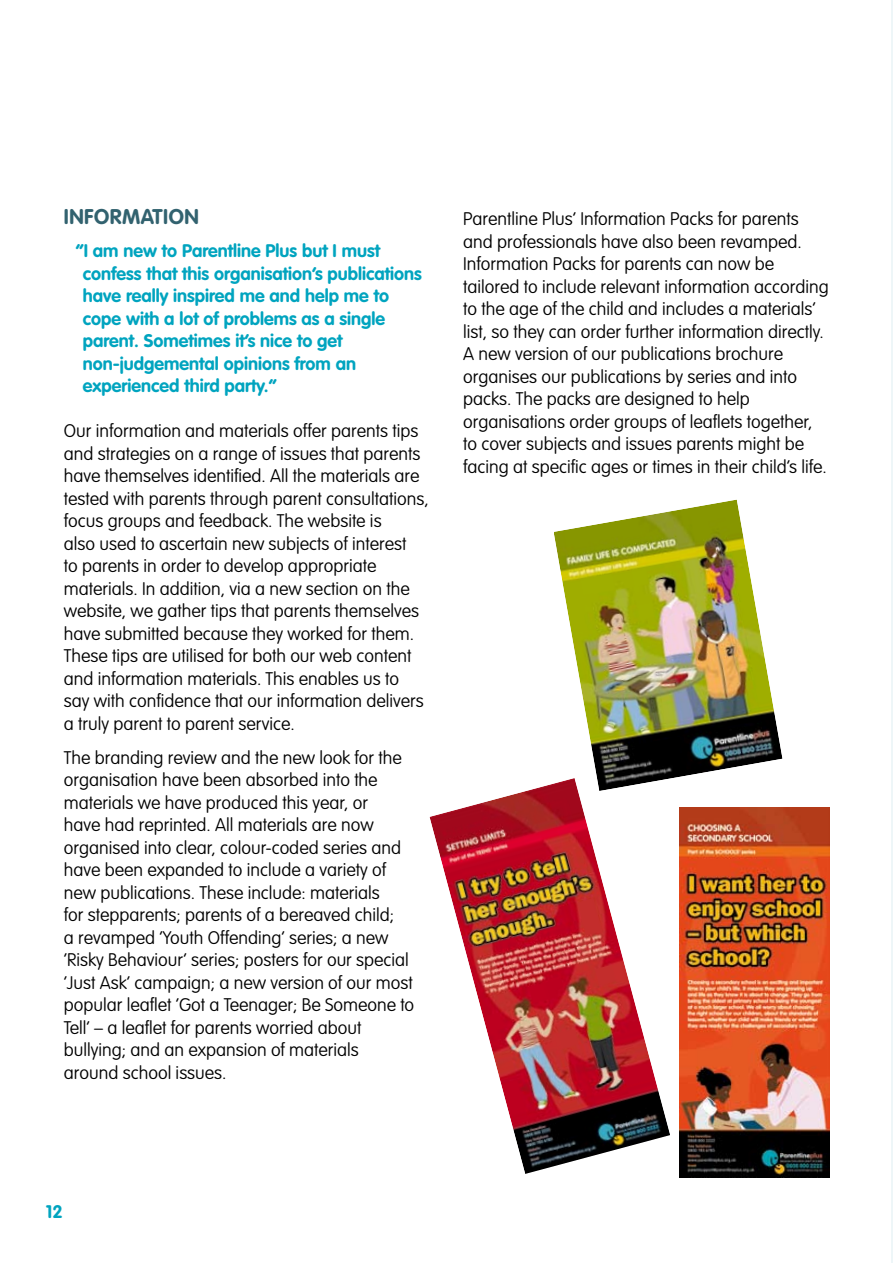
<style>
.page{position:relative;width:893px;height:1263px;background:#fff}
.page>*{position:absolute;margin:0;border:0;box-sizing:border-box;transform-origin:0 0}
.t1{font:700 21px "VAG Rounded";color:#32626f}
.t2{font:100 18px/22.5px "VAG Rounded";color:#000}
.t3{font:700 18px/22.5px "VAG Rounded";color:#00a4bf}
</style>
<div class="page">
<hr style="left:891px;top:0;width:2px;height:1263px;background:#eef6f8">
<img style="left:429px;top:783px;width:241px;height:391px">
<img style="left:554px;top:500px;width:228px;height:291px">
<img style="left:680px;top:808px;width:149px;height:369px">
<p class="t1" style="left:64px;top:204px;width:20px">Information</p>
<p class="t3" style="left:83px;top:240px;width:340px;text-indent:-7px">“I am new to Parentline Plus but I must confess that this organisation’s publications have really inspired me and help me to cope with a lot of problems as a single parent. Sometimes it’s nice to get non-judgemental opinions from an experienced third party.”</p>
<p class="t2" style="left:64px;top:420px;width:366px">Our information and materials offer parents tips and strategies on a range of issues that parents have themselves identified. All the materials are tested with parents through parent consultations, focus groups and feedback. The website is<br>also used to ascertain new subjects of interest<br>to parents in order to develop appropriate materials. In addition, via a new section on the website, we gather tips that parents themselves have submitted because they worked for them.<br>These tips are utilised for both our web content and information materials. This enables us to say with confidence that our information delivers a truly parent to parent service.</p>
<p class="t2" style="left:64px;top:746px;width:352px">The branding review and the new look for the organisation have been absorbed into the materials we have produced this year, or<br>have had reprinted. All materials are now organised into clear, colour-coded series and have been expanded to include a variety of new publications. These include: materials<br>for stepparents; parents of a bereaved child;<br>a revamped ‘Youth Offending’ series; a new ‘Risky Behaviour’ series; posters for our special ‘Just Ask’ campaign; a new version of our most popular leaflet ‘Got a Teenager; Be Someone to Tell’ – a leaflet for parents worried about bullying; and an expansion of materials around school issues.</p>
<p class="t2" style="left:463px;top:207px;width:367px">Parentline Plus’ Information Packs for parents and professionals have also been revamped.<br>Information Packs for parents can now be tailored to include relevant information according to the age of the child and includes a materials’ list, so they can order further information directly.<br>A new version of our publications brochure organises our publications by series and into packs. The packs are designed to help organisations order groups of leaflets together, to cover subjects and issues parents might be facing at specific ages or times in their child’s life.</p>
<p class="t3" style="left:46px;top:1200px;width:18px">12</p>
</div>
